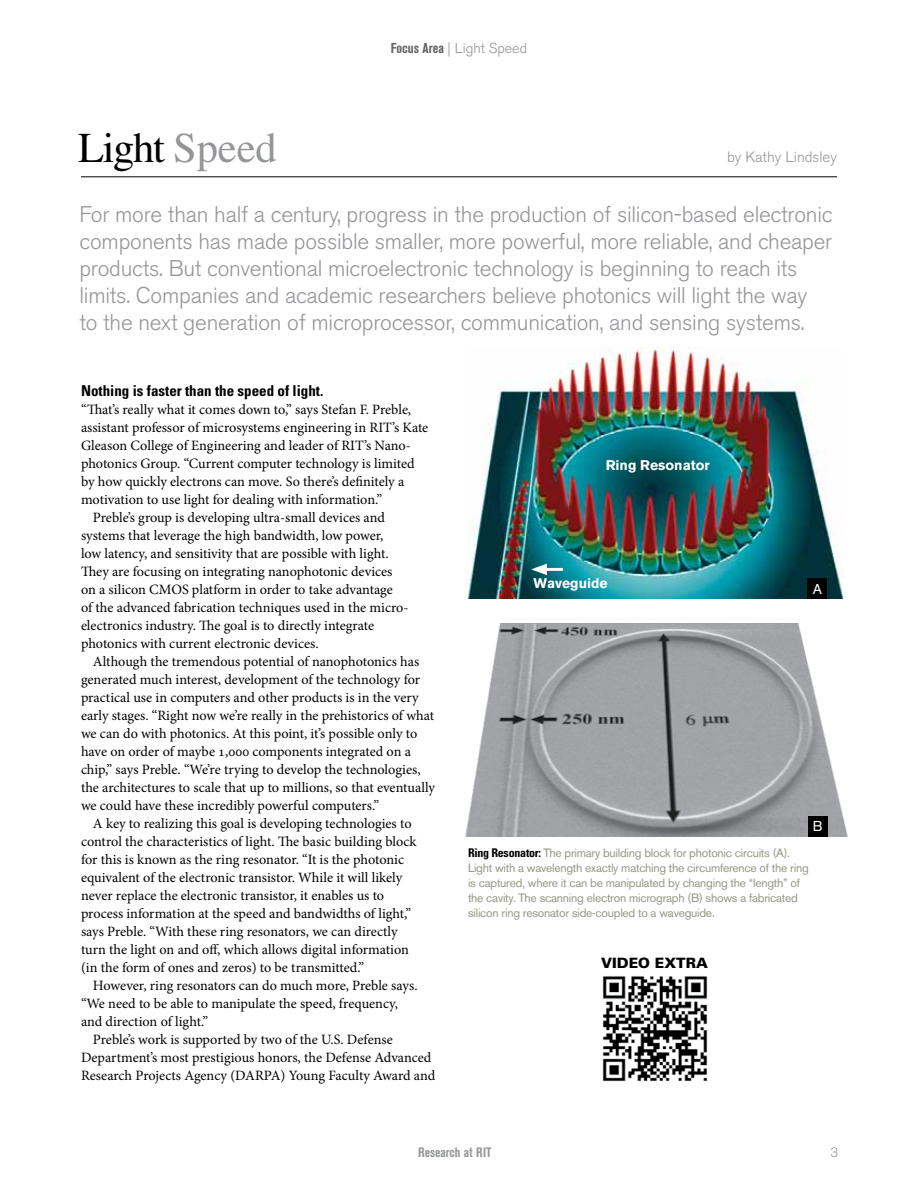
<style>
.page{position:relative;width:918px;height:1188px;background:#fff}
.page>*{position:absolute;margin:0;border:0;box-sizing:border-box;transform-origin:0 0}
.t1{font:42.45px "Times LT Std";letter-spacing:-.015em;color:#000}
.t2{font:300 22.5px/27px "Akzidenz Grotesk BE";letter-spacing:-.01em;color:#939598}
.t3{font:700 condensed 15px "Univers LT Std";color:#000}
.t4{font:300 15px "Akzidenz Grotesk BE";color:#939598}
.t5{font:14.25px "Minion Pro";letter-spacing:-.005em;color:#000}
.t6{font:300 14.25px "Akzidenz Grotesk BE";color:#939598}
.t7{font:900 14.25px "Univers LT Std";color:#000}
.t8{font:14.25px "Akzidenz Grotesk BE";color:#fff}
.t9{font:700 13.95px "Akzidenz Grotesk BE";color:#fff}
.t10{font:700 condensed 13.5px "Akzidenz Grotesk BE";color:#939598}
.t11{font:300 13.5px "Akzidenz Grotesk BE";color:#939598}
.t12{font:12px/15px "Akzidenz Grotesk BE";letter-spacing:-.02em;color:#969684}
.s1{font-weight:700;font-stretch:condensed;color:#636466}
.s2{color:#939598}
.s3{font-family:"Univers LT Std";font-weight:700;font-stretch:condensed;color:#000}
</style>
<div class="page">
<hr style="left:81px;top:177px;width:756px;height:1px;background:#000">
<img style="left:466px;top:623px;width:382px;height:214px">
<img style="left:467px;top:348px;width:377px;height:251px">
<hr style="left:541px;top:568px;width:22px;height:3px;background:#fff">
<svg style="left:531px;top:564px;width:16px;height:11px"></svg>
<div style="left:808px;top:578px;width:19px;height:21px;background:#000"></div>
<div style="left:808px;top:816px;width:19px;height:21px;background:#000"></div>
<img style="left:602px;top:976px;width:106px;height:106px">
<p class="t6" style="left:391px;top:41px;width:138px"><span class="s1">Focus Area</span> | Light Speed</p>
<h1 class="t1" style="left:78px;top:123px;width:200px">Light <span class="s2">Speed</span></h1>
<p class="t2" style="left:80px;top:201px;width:755px">For more than half a century, progress in the production of silicon-based electronic components has made possible smaller, more powerful, more reliable, and cheaper products. But conventional microelectronic technology is beginning to reach its limits. Companies and academic researchers believe photonics will light the way<br>to the next generation of microprocessor, communication, and sensing systems.</p>
<p class="t4" style="left:727px;top:149px;width:111px">by Kathy Lindsley</p>
<p class="t3" style="left:81px;top:381px;width:244px">Nothing is faster than the speed of light.</p>
<p class="t5" style="left:81px;top:400px;width:332px">“That’s really what it comes down to,” says Stefan F. Preble,</p>
<p class="t5" style="left:81px;top:418px;width:349px">assistant professor of microsystems engineering in RIT’s Kate</p>
<p class="t5" style="left:81px;top:436px;width:330px">Gleason College of Engineering and leader of RIT’s Nano-</p>
<p class="t5" style="left:81px;top:454px;width:335px">photonics Group. “Current computer technology is limited</p>
<p class="t5" style="left:81px;top:472px;width:325px">by how quickly electrons can move. So there’s definitely a</p>
<p class="t5" style="left:81px;top:490px;width:303px">motivation to use light for dealing with information.”</p>
<p class="t5" style="left:93px;top:508px;width:294px">Preble’s group is developing ultra-small devices and</p>
<p class="t5" style="left:81px;top:526px;width:304px">systems that leverage the high bandwidth, low power,</p>
<p class="t5" style="left:81px;top:544px;width:309px">low latency, and sensitivity that are possible with light.</p>
<p class="t5" style="left:81px;top:562px;width:313px">They are focusing on integrating nanophotonic devices</p>
<p class="t5" style="left:81px;top:580px;width:313px">on a silicon CMOS platform in order to take advantage</p>
<p class="t5" style="left:81px;top:598px;width:327px">of the advanced fabrication techniques used in the micro-</p>
<p class="t5" style="left:81px;top:616px;width:295px">electronics industry. The goal is to directly integrate</p>
<p class="t5" style="left:81px;top:634px;width:239px">photonics with current electronic devices.</p>
<p class="t5" style="left:93px;top:652px;width:328px">Although the tremendous potential of nanophotonics has</p>
<p class="t5" style="left:81px;top:670px;width:341px">generated much interest, development of the technology for</p>
<p class="t5" style="left:81px;top:688px;width:339px">practical use in computers and other products is in the very</p>
<p class="t5" style="left:81px;top:706px;width:355px">early stages. “Right now we’re really in the prehistorics of what</p>
<p class="t5" style="left:81px;top:724px;width:338px">we can do with photonics. At this point, it’s possible only to</p>
<p class="t5" style="left:81px;top:742px;width:332px">have on order of maybe 1,000 components integrated on a</p>
<p class="t5" style="left:81px;top:760px;width:341px">chip,” says Preble. “We’re trying to develop the technologies,</p>
<p class="t5" style="left:81px;top:778px;width:356px">the architectures to scale that up to millions, so that eventually</p>
<p class="t5" style="left:81px;top:796px;width:300px">we could have these incredibly powerful computers.”</p>
<p class="t5" style="left:93px;top:814px;width:320px">A key to realizing this goal is developing technologies to</p>
<p class="t5" style="left:81px;top:832px;width:337px">control the characteristics of light. The basic building block</p>
<p class="t5" style="left:81px;top:850px;width:325px">for this is known as the ring resonator. “It is the photonic</p>
<p class="t5" style="left:81px;top:868px;width:323px">equivalent of the electronic transistor. While it will likely</p>
<p class="t5" style="left:81px;top:886px;width:305px">never replace the electronic transistor, it enables us to</p>
<p class="t5" style="left:81px;top:904px;width:332px">process information at the speed and bandwidths of light,”</p>
<p class="t5" style="left:81px;top:922px;width:318px">says Preble. “With these ring resonators, we can directly</p>
<p class="t5" style="left:81px;top:940px;width:330px">turn the light on and off, which allows digital information</p>
<p class="t5" style="left:81px;top:958px;width:285px">(in the form of ones and zeros) to be transmitted.”</p>
<p class="t5" style="left:93px;top:976px;width:326px">However, ring resonators can do much more, Preble says.</p>
<p class="t5" style="left:81px;top:994px;width:319px">“We need to be able to manipulate the speed, frequency,</p>
<p class="t5" style="left:81px;top:1012px;width:129px">and direction of light.”</p>
<p class="t5" style="left:93px;top:1030px;width:301px">Preble’s work is supported by two of the U.S. Defense</p>
<p class="t5" style="left:81px;top:1048px;width:352px">Department’s most prestigious honors, the Defense Advanced</p>
<p class="t5" style="left:81px;top:1066px;width:356px">Research Projects Agency (DARPA) Young Faculty Award and</p>
<p class="t9" style="left:606px;top:457px;width:106px">Ring Resonator</p>
<p class="t9" style="left:534px;top:575px;width:76px">Waveguide</p>
<p class="t8" style="left:813px;top:580px;width:11px">A</p>
<p class="t8" style="left:813px;top:818px;width:11px">B</p>
<p class="t12" style="left:468px;top:845px;width:342px"><span class="s3">Ring Resonator:</span> The primary building block for photonic circuits (A).<br>Light with a wavelength exactly matching the circumference of the ring is captured, where it can be manipulated by changing the “length” of the cavity. The scanning electron micrograph (B) shows a fabricated silicon ring resonator side-coupled to a waveguide.</p>
<p class="t7" style="left:601px;top:954px;width:108px">VIDEO EXTRA</p>
<p class="t10" style="left:418px;top:1145px;width:75px">Research at RIT</p>
<p class="t11" style="left:830px;top:1145px;width:9px">3</p>
</div>
